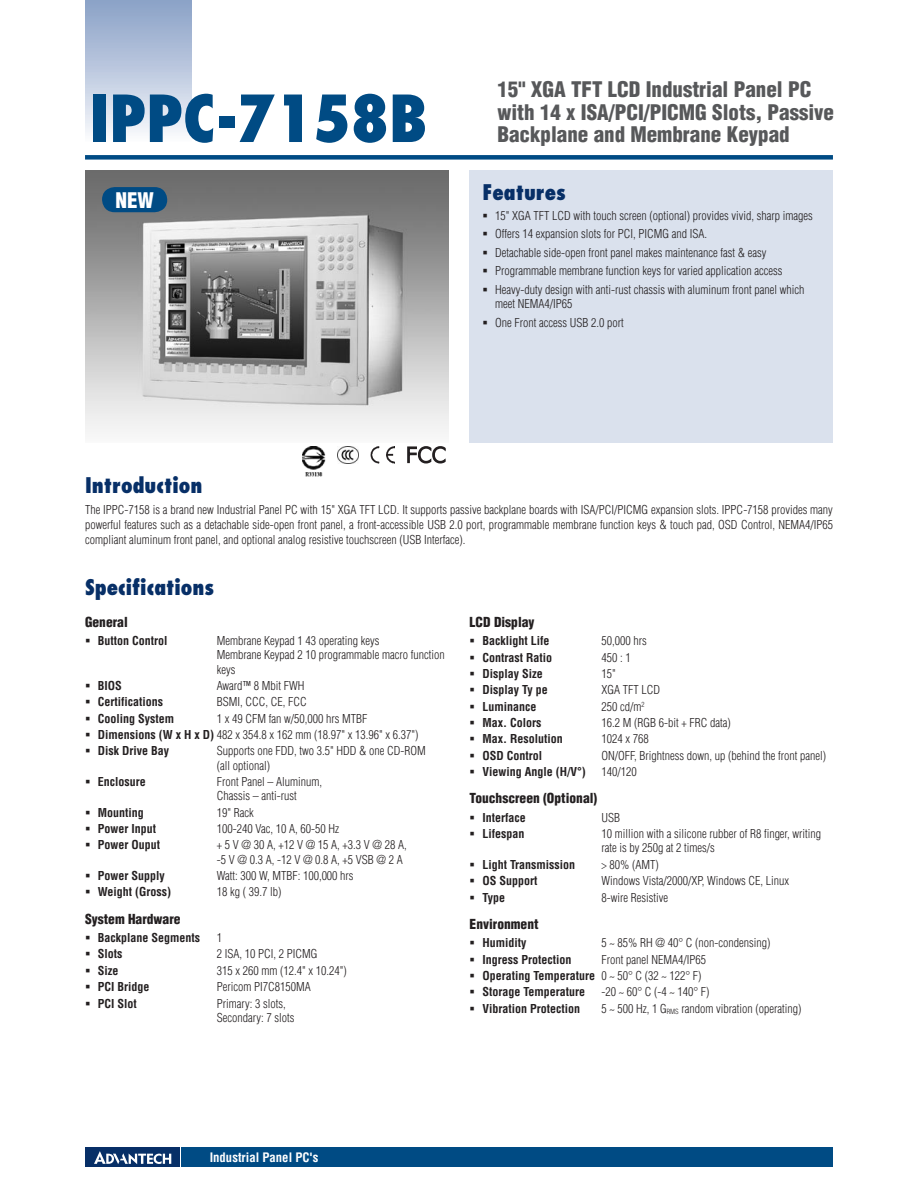
<style>
.page{position:relative;width:918px;height:1188px;background:#fff}
.page>*{position:absolute;margin:0;border:0;box-sizing:border-box;transform-origin:0 0}
.DS_Model_Name_1P{font:800 condensed 63px "Futura";color:#004b84}
.DS_Headline-1P{font:900 condensed 21px/22.5px "Helvetica";color:#57585a}
.DS_Paragraph_Header{font:800 condensed 21px "Futura";color:#072f67}
.DS_Model_Name_1P-2{font:900 condensed 21px "Helvetica";color:#fff}
.DS_Paragraph_Subhead{font:900 condensed 13.5px "Helvetica";color:#231f20}
.t1{font:700 condensed 12.75px "Helvetica";color:#fff}
.DS_Spec_Data{font:300 condensed 12px/14.2px "Helvetica";color:#231f20}
.DS_Spec_Data-2{font:700 condensed 12px "Helvetica";color:#231f20}
.DS_Body_Text{font:300 condensed 12px/15px "Helvetica";color:#231f20;text-align:justify}
.DS_Feature{font:300 condensed 12px/14.2px "Helvetica";color:#231f20}
.t2{font:12px/16.4px "Wingdings";color:#231f20;text-align:justify}
.s1{font-weight:700}
.s2{font-weight:300}
</style>
<div class="page">
<div style="left:85px;top:155px;width:748px;height:5px;background:#004b84"></div>
<div style="left:182px;top:1147px;width:651px;height:20px;background:#004b84"></div>
<div style="left:85px;top:0;width:106px;height:143px;background:linear-gradient(to bottom,#879fc5,#fafafd)"></div>
<div style="left:85px;top:1147px;width:95px;height:20px;background:#072f67"></div>
<svg style="left:94px;top:1151px;width:77px;height:13px"></svg>
<div style="left:470px;top:170px;width:363px;height:272px;background:#dae1ed"></div>
<img style="left:85px;top:170px;width:363px;height:262px">
<img style="left:371px;top:446px;width:23px;height:17px">
<svg style="left:407px;top:446px;width:39px;height:17px"></svg>
<img style="left:337px;top:446px;width:22px;height:17px">
<img style="left:302px;top:446px;width:24px;height:31px">
<div style="left:102px;top:187px;width:65px;height:25px;background:#004b84;border-radius:13px"></div>
<p class="DS_Model_Name_1P" style="left:89px;top:78px;width:340px">IPPC-7158B</p>
<p class="DS_Model_Name_1P-2" style="left:115px;top:187px;width:40px">NEW</p>
<p class="DS_Headline-1P" style="left:497px;top:78px;width:338px">15" XGA TFT LCD Industrial Panel PC with 14 x ISA/PCI/PICMG Slots, Passive<br>Backplane and Membrane Keypad</p>
<p class="DS_Paragraph_Header" style="left:482px;top:178px;width:85px">Features</p>
<p class="t2" style="left:482px;top:207px;width:7px;line-height:18.5px">▪ ▪ ▪ ▪ ▪</p>
<p class="t2" style="left:482px;top:314px;width:7px">▪</p>
<p class="DS_Feature" style="left:495px;top:208px;width:319px">15" XGA TFT LCD with touch screen (optional) provides vivid, sharp images</p>
<p class="DS_Feature" style="left:495px;top:227px;width:213px">Offers 14 expansion slots for PCI, PICMG and ISA.</p>
<p class="DS_Feature" style="left:495px;top:245px;width:273px">Detachable side-open front panel makes maintenance fast &amp; easy</p>
<p class="DS_Feature" style="left:495px;top:264px;width:289px">Programmable membrane function keys for varied application access</p>
<p class="DS_Feature" style="left:495px;top:282px;width:311px">Heavy-duty design with anti-rust chassis with aluminum front panel which meet NEMA4/IP65</p>
<p class="DS_Feature" style="left:495px;top:315px;width:130px">One Front access USB 2.0 port</p>
<p class="DS_Paragraph_Header" style="left:85px;top:472px;width:119px">Introduction</p>
<p class="DS_Body_Text" style="left:85px;top:503px;width:750px">The IPPC-7158 is a brand new Industrial Panel PC with 15" XGA TFT LCD. It supports passive backplane boards with ISA/PCI/PICMG expansion slots. IPPC-7158 provides many powerful features such as a detachable side-open front panel, a front-accessible USB 2.0 port, programmable membrane function keys &amp; touch pad, OSD Control, NEMA4/IP65 compliant aluminum front panel, and optional analog resistive touchscreen (USB Interface).</p>
<p class="DS_Paragraph_Header" style="left:85px;top:574px;width:131px">Specifications</p>
<p class="DS_Paragraph_Subhead" style="left:85px;top:613px;width:44px">General</p>
<p class="DS_Spec_Data-2" style="left:98px;top:633px;width:71px">Button Control</p>
<p class="DS_Spec_Data" style="left:217px;top:633px;width:229px">Membrane Keypad 1 43 operating keys<br>Membrane Keypad 2 10 programmable macro function keys</p>
<p class="DS_Spec_Data-2" style="left:98px;top:678px;width:26px">BIOS</p>
<p class="DS_Spec_Data" style="left:217px;top:678px;width:89px">Award™ 8 Mbit FWH</p>
<p class="DS_Spec_Data-2" style="left:98px;top:695px;width:67px">Certifications</p>
<p class="DS_Spec_Data" style="left:217px;top:695px;width:91px">BSMI, CCC, CE, FCC</p>
<p class="DS_Spec_Data-2" style="left:98px;top:711px;width:78px">Cooling System</p>
<p class="DS_Spec_Data" style="left:217px;top:711px;width:152px">1 x 49 CFM fan w/50,000 hrs MTBF</p>
<p class="DS_Spec_Data" style="left:98px;top:727px;width:322px"><span class="s1">Dimensions (W x H x D)</span> 482 x 354.8 x 162 mm (18.97" x 13.96" x 6.37")</p>
<p class="DS_Spec_Data-2" style="left:98px;top:744px;width:73px">Disk Drive Bay</p>
<p class="DS_Spec_Data" style="left:217px;top:744px;width:210px">Supports one FDD, two 3.5" HDD &amp; one CD-ROM (all optional)</p>
<p class="DS_Spec_Data-2" style="left:98px;top:774px;width:49px">Enclosure</p>
<p class="DS_Spec_Data" style="left:217px;top:774px;width:107px">Front Panel – Aluminum,<br>Chassis – anti-rust</p>
<p class="DS_Spec_Data-2" style="left:98px;top:805px;width:48px">Mounting</p>
<p class="DS_Spec_Data" style="left:217px;top:805px;width:39px">19" Rack</p>
<p class="DS_Spec_Data-2" style="left:98px;top:821px;width:60px">Power Input</p>
<p class="DS_Spec_Data" style="left:217px;top:821px;width:124px">100-240 Vac, 10 A, 60-50 Hz</p>
<p class="DS_Spec_Data-2" style="left:98px;top:838px;width:64px">Power Ouput</p>
<p class="DS_Spec_Data" style="left:217px;top:838px;width:192px">+ 5 V @ 30 A, +12 V @ 15 A, +3.3 V @ 28 A, -5 V @ 0.3 A, -12 V @ 0.8 A, +5 VSB @ 2 A</p>
<p class="DS_Spec_Data-2" style="left:98px;top:868px;width:69px">Power Supply</p>
<p class="DS_Spec_Data" style="left:217px;top:868px;width:138px">Watt: 300 W, MTBF: 100,000 hrs</p>
<p class="DS_Spec_Data-2" style="left:98px;top:885px;width:75px">Weight (Gross)</p>
<p class="DS_Spec_Data" style="left:217px;top:885px;width:66px">18 kg ( 39.7 lb)</p>
<p class="DS_Paragraph_Subhead" style="left:85px;top:910px;width:97px">System Hardware</p>
<p class="DS_Spec_Data-2" style="left:98px;top:930px;width:104px">Backplane Segments</p>
<p class="DS_Spec_Data" style="left:217px;top:930px;width:7px">1</p>
<p class="DS_Spec_Data-2" style="left:98px;top:947px;width:26px">Slots</p>
<p class="DS_Spec_Data" style="left:217px;top:947px;width:102px">2 ISA, 10 PCI, 2 PICMG</p>
<p class="DS_Spec_Data-2" style="left:98px;top:963px;width:22px">Size</p>
<p class="DS_Spec_Data" style="left:217px;top:963px;width:132px">315 x 260 mm (12.4" x 10.24")</p>
<p class="DS_Spec_Data-2" style="left:98px;top:980px;width:53px">PCI Bridge</p>
<p class="DS_Spec_Data" style="left:217px;top:980px;width:95px">Pericom PI7C8150MA</p>
<p class="DS_Spec_Data-2" style="left:98px;top:996px;width:41px">PCI Slot</p>
<p class="DS_Spec_Data" style="left:217px;top:996px;width:79px">Primary: 3 slots,<br>Secondary: 7 slots</p>
<p class="t2" style="left:85px;top:633px;width:7px">▪</p>
<p class="t2" style="left:85px;top:678px;width:7px">▪ ▪ ▪ ▪ ▪</p>
<p class="t2" style="left:85px;top:774px;width:7px">▪</p>
<p class="t2" style="left:85px;top:804px;width:7px">▪ ▪ ▪</p>
<p class="t2" style="left:85px;top:930px;width:7px">▪ ▪ ▪ ▪ ▪</p>
<p class="DS_Paragraph_Subhead" style="left:470px;top:613px;width:66px">LCD Display</p>
<p class="DS_Spec_Data-2" style="left:482px;top:633px;width:69px">Backlight Life</p>
<p class="DS_Spec_Data" style="left:601px;top:634px;width:47px">50,000 hrs</p>
<p class="DS_Spec_Data-2" style="left:482px;top:650px;width:71px">Contrast Ratio</p>
<p class="DS_Spec_Data" style="left:601px;top:650px;width:31px">450 : 1</p>
<p class="DS_Spec_Data-2" style="left:482px;top:666px;width:62px">Display Size</p>
<p class="DS_Spec_Data" style="left:601px;top:666px;width:16px">15"</p>
<p class="DS_Spec_Data-2" style="left:482px;top:683px;width:67px">Display Ty pe</p>
<p class="DS_Spec_Data" style="left:601px;top:683px;width:60px">XGA TFT LCD</p>
<p class="DS_Spec_Data-2" style="left:482px;top:699px;width:55px">Luminance</p>
<p class="DS_Spec_Data" style="left:601px;top:699px;width:45px">250 cd/m<sup>2</sup></p>
<p class="DS_Spec_Data-2" style="left:482px;top:715px;width:60px">Max. Colors</p>
<p class="DS_Spec_Data" style="left:601px;top:715px;width:131px">16.2 M (RGB 6-bit + FRC data)</p>
<p class="DS_Spec_Data-2" style="left:482px;top:732px;width:82px">Max. Resolution</p>
<p class="DS_Spec_Data" style="left:601px;top:732px;width:49px">1024 x 768</p>
<p class="DS_Spec_Data-2" style="left:482px;top:748px;width:61px">OSD Control</p>
<p class="DS_Spec_Data" style="left:601px;top:748px;width:226px">ON/OFF, Brightness down, up (behind the front panel)</p>
<p class="DS_Spec_Data-2" style="left:482px;top:765px;width:105px">Viewing Angle (H/V°)</p>
<p class="DS_Spec_Data" style="left:601px;top:765px;width:37px">140/120</p>
<p class="DS_Paragraph_Subhead" style="left:470px;top:790px;width:129px">Touchscreen (Optional)</p>
<p class="DS_Spec_Data-2" style="left:482px;top:810px;width:45px">Interface</p>
<p class="DS_Spec_Data" style="left:601px;top:810px;width:20px">USB</p>
<p class="DS_Spec_Data-2" style="left:482px;top:827px;width:43px">Lifespan</p>
<p class="DS_Spec_Data" style="left:601px;top:827px;width:221px">10 million with a silicone rubber of R8 finger, writing rate is by 250g at 2 times/s</p>
<p class="DS_Spec_Data-2" style="left:482px;top:857px;width:94px">Light Transmission</p>
<p class="DS_Spec_Data" style="left:601px;top:857px;width:59px">&gt; 80% (AMT)</p>
<p class="DS_Spec_Data-2" style="left:482px;top:874px;width:57px">OS Support</p>
<p class="DS_Spec_Data" style="left:601px;top:874px;width:189px">Windows Vista/2000/XP, Windows CE, Linux</p>
<p class="DS_Spec_Data-2" style="left:482px;top:890px;width:24px">Type</p>
<p class="DS_Spec_Data" style="left:601px;top:890px;width:68px">8-wire Resistive</p>
<p class="DS_Paragraph_Subhead" style="left:470px;top:915px;width:70px">Environment</p>
<p class="DS_Spec_Data-2" style="left:482px;top:936px;width:46px">Humidity</p>
<p class="DS_Spec_Data" style="left:601px;top:936px;width:170px">5 ~ 85% RH @ 40° C (non-condensing)</p>
<p class="DS_Spec_Data-2" style="left:482px;top:952px;width:90px">Ingress Protection</p>
<p class="DS_Spec_Data" style="left:601px;top:952px;width:106px">Front panel NEMA4/IP65</p>
<p class="DS_Spec_Data-2" style="left:482px;top:968px;width:221px">Operating Temperature <span class="s2">0 ~ 50° C (32 ~ 122° F)</span></p>
<p class="DS_Spec_Data-2" style="left:482px;top:985px;width:104px">Storage Temperature</p>
<p class="DS_Spec_Data" style="left:601px;top:985px;width:110px">-20 ~ 60° C (-4 ~ 140° F)</p>
<p class="DS_Spec_Data-2" style="left:482px;top:1001px;width:99px">Vibration Protection</p>
<p class="DS_Spec_Data" style="left:601px;top:1001px;width:201px">5 ~ 500 Hz, 1 G<sub>RMS</sub> random vibration (operating)</p>
<p class="t2" style="left:470px;top:633px;width:7px">▪ ▪ ▪ ▪ ▪ ▪ ▪ ▪ ▪</p>
<p class="t2" style="left:470px;top:856px;width:7px">▪ ▪ ▪</p>
<p class="t2" style="left:470px;top:935px;width:7px">▪ ▪ ▪ ▪ ▪</p>
<p class="t1" style="left:210px;top:1150px;width:110px">Industrial Panel PC's</p>
</div>
